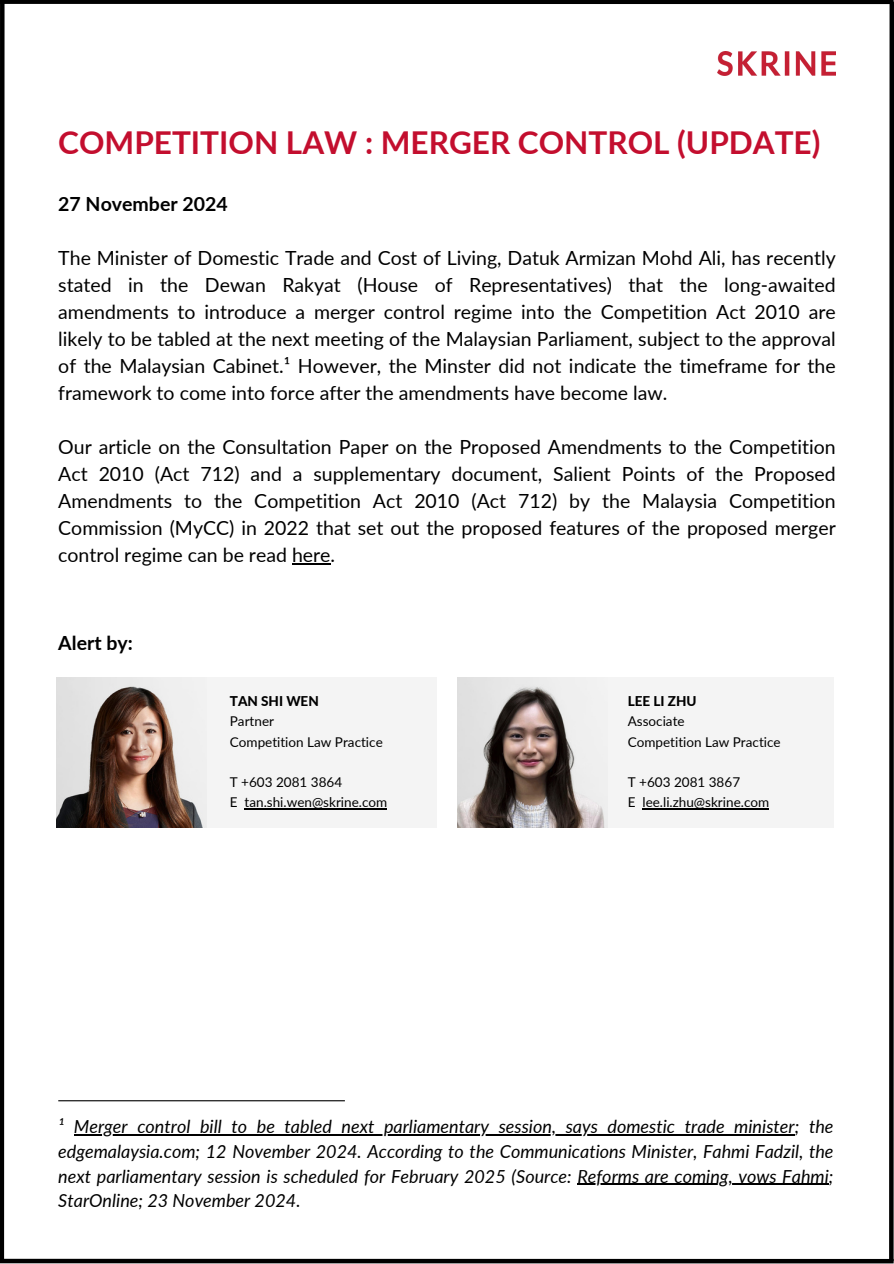
<style>
.page{position:relative;width:894px;height:1264px;background:#fff}
.page>*{position:absolute;margin:0;border:0;box-sizing:border-box;transform-origin:0 0}
.t1{font:700 31.5px "Lato";color:#c30e2e}
.t2{font:19.5px/27px "Lato";color:#000;text-align:justify}
.t3{font:700 19.5px "Lato";color:#000}
.t4{font:italic 18px/24.8px "Lato";color:#000;text-align:justify}
.t5{font:13.5px/20.2px "Lato";color:#000}
.t6{font:800 13.5px "Lato";color:#000}
</style>
<div class="page">
<img style="left:717px;top:52px;width:118px;height:24px">
<hr style="left:0;top:0;width:893px;height:4px;background:#000">
<svg style="left:886px;top:4px;width:7px;height:1254px"></svg>
<div style="left:0;top:0;width:5px;height:1259px;background:#000"></div>
<div style="left:0;top:1258px;width:893px;height:5px;background:#000"></div>
<hr style="left:74px;top:1134px;width:720px;height:1px;background:#000">
<hr style="left:577px;top:1183px;width:251px;height:1px;background:#000">
<hr style="left:58px;top:1100px;width:287px;height:1px;background:#000">
<hr style="left:292px;top:563px;width:38px;height:1px;background:#000">
<div style="left:193px;top:677px;width:243px;height:150px;background:#f4f4f4"></div>
<img style="left:56px;top:677px;width:150px;height:150px">
<div style="left:594px;top:677px;width:239px;height:150px;background:#f4f4f4"></div>
<img style="left:457px;top:677px;width:148px;height:150px">
<hr style="left:244px;top:808px;width:143px;height:1px;background:#000">
<hr style="left:642px;top:808px;width:127px;height:1px;background:#000">
<p class="t1" style="left:58px;top:123px;width:763px">COMPETITION LAW : MERGER CONTROL (UPDATE)</p>
<p class="t3" style="left:58px;top:191px;width:171px">27 November 2024</p>
<h3 class="t2" style="left:58px;top:244px;width:778px">The Minister of Domestic Trade and Cost of Living, Datuk Armizan Mohd Ali, has recently stated in the Dewan Rakyat (House of Representatives) that the long-awaited amendments to introduce a merger control regime into the Competition Act 2010 are likely to be tabled at the next meeting of the Malaysian Parliament, subject to the approval of the Malaysian Cabinet.¹ However, the Minster did not indicate the timeframe for the framework to come into force after the amendments have become law.</h3>
<h2 class="t2" style="left:58px;top:433px;width:778px">Our article on the Consultation Paper on the Proposed Amendments to the Competition Act 2010 (Act 712) and a supplementary document, Salient Points of the Proposed Amendments to the Competition Act 2010 (Act 712) by the Malaysia Competition Commission (MyCC) in 2022 that set out the proposed features of the proposed merger control regime can be read here.</h2>
<p class="t3" style="left:58px;top:630px;width:76px">Alert by:</p>
<p class="t6" style="left:230px;top:692px;width:90px">TAN SHI WEN</p>
<p class="t5" style="left:230px;top:711px;width:154px">Partner<br>Competition Law Practice</p>
<p class="t5" style="left:230px;top:771px;width:159px">T +603 2081 3864<br>E tan.shi.wen@skrine.com</p>
<p class="t6" style="left:627px;top:692px;width:70px">LEE LI ZHU</p>
<p class="t5" style="left:627px;top:711px;width:58px">Associate</p>
<p class="t5" style="left:627px;top:731px;width:154px">Competition Law Practice</p>
<p class="t5" style="left:627px;top:771px;width:143px">T +603 2081 3867<br>E lee.li.zhu@skrine.com</p>
<h1 class="t4" style="left:58px;top:1113px;width:8px">¹</h1>
<h2 class="t4" style="left:58px;top:1113px;width:776px;text-indent:16px">Merger control bill to be tabled next parliamentary session, says domestic trade minister; the edgemalaysia.com; 12 November 2024. According to the Communications Minister, Fahmi Fadzil, the next parliamentary session is scheduled for February 2025 (Source: Reforms are coming, vows Fahmi;</h2>
<h3 class="t4" style="left:58px;top:1187px;width:244px">StarOnline; 23 November 2024.</h3>
</div>
